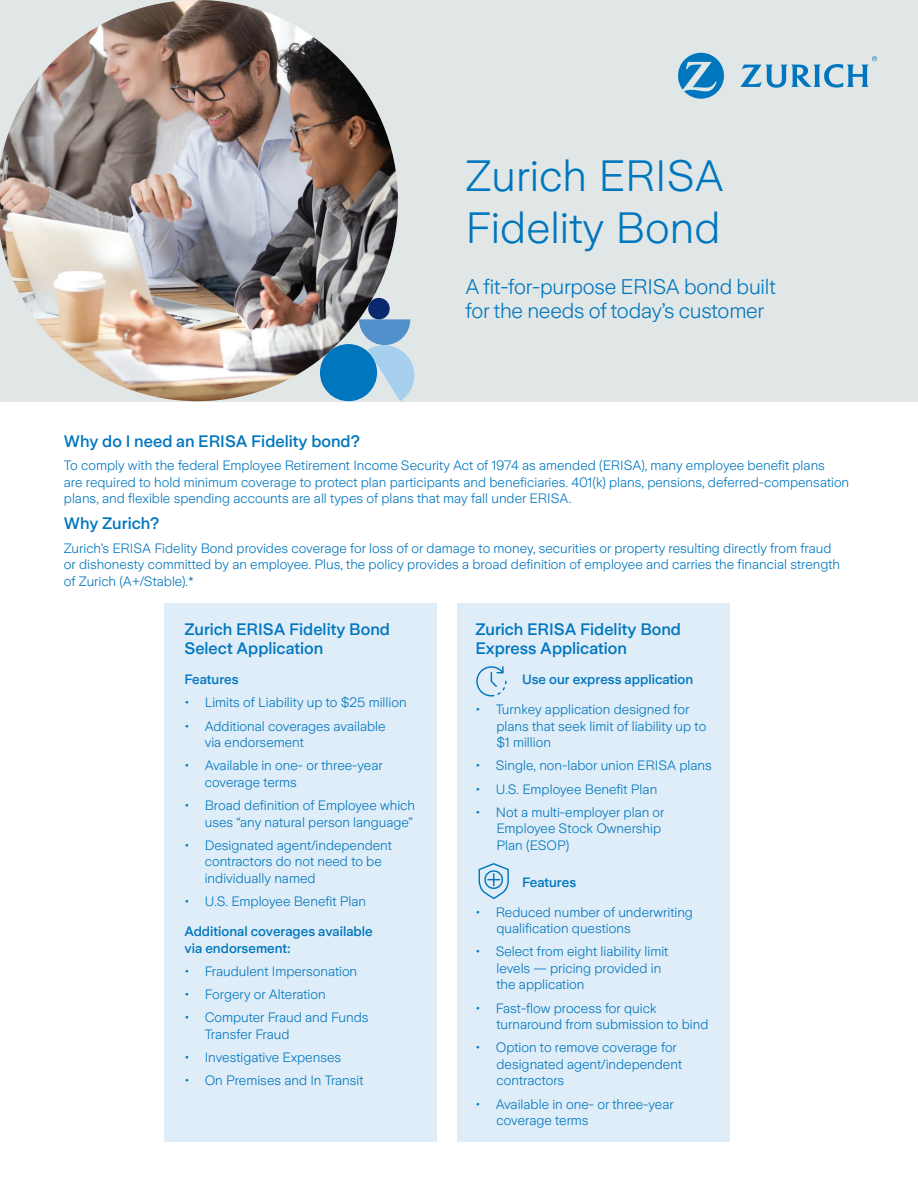
<style>
.page{position:relative;width:918px;height:1188px;background:#fff}
.page>*{position:absolute;margin:0;border:0;box-sizing:border-box;transform-origin:0 0}
.t1{font:300 43.5px/52.1px "Zurich Sans";color:#0076be}
.t2{font:300 21px/24px "Zurich Sans";letter-spacing:-.01em;color:#0076be}
.t3{font:500 16.5px/19.5px "Zurich Sans";color:#0076be}
.t4{font:300 13.5px/16.5px "Zurich Sans";color:#0076be}
.t5{font:500 13.5px/16.5px "Zurich Sans";color:#0076be}
</style>
<div class="page">
<div style="left:457px;top:603px;width:273px;height:539px;background:#deedf8"></div>
<div style="left:165px;top:603px;width:272px;height:539px;background:#deedf8"></div>
<div style="left:0;top:0;width:918px;height:401px;background:#e0e7e6"></div>
<img style="left:0;top:0;width:398px;height:401px">
<svg style="left:678px;top:53px;width:46px;height:46px"></svg>
<svg style="left:740px;top:56px;width:137px;height:32px"></svg>
<div style="left:320px;top:344px;width:57px;height:57px;background:#0076be;border-radius:50%"></div>
<svg style="left:359px;top:319px;width:56px;height:82px"></svg>
<div style="left:368px;top:298px;width:22px;height:21px;background:#09286d;border-radius:50%"></div>
<svg style="left:476px;top:666px;width:31px;height:31px"></svg>
<svg style="left:479px;top:863px;width:30px;height:36px"></svg>
<h1 class="t1" style="left:465px;top:150px;width:260px">Zurich ERISA<br>Fidelity Bond</h1>
<h2 class="t2" style="left:465px;top:275px;width:312px">A fit-for-purpose ERISA bond built for the needs of today’s customer</h2>
<p class="t3" style="left:64px;top:432px;width:298px">Why do I need an ERISA Fidelity bond?</p>
<p class="t4" style="left:64px;top:457px;width:787px">To comply with the federal Employee Retirement Income Security Act of 1974 as amended (ERISA), many employee benefit plans<br>are required to hold minimum coverage to protect plan participants and beneficiaries. 401(k) plans, pensions, deferred-compensation plans, and flexible spending accounts are all types of plans that may fall under ERISA.</p>
<p class="t3" style="left:64px;top:514px;width:97px">Why Zurich?</p>
<p class="t4" style="left:64px;top:540px;width:778px">Zurich’s ERISA Fidelity Bond provides coverage for loss of or damage to money, securities or property resulting directly from fraud or dishonesty committed by an employee. Plus, the policy provides a broad definition of employee and carries the financial strength of Zurich (A+/Stable).*</p>
<p class="t3" style="left:184px;top:619px;width:207px">Zurich ERISA Fidelity Bond<br>Select Application</p>
<p class="t5" style="left:184px;top:671px;width:56px">Features</p>
<p class="t4" style="left:184px;top:695px;width:224px">• Limits of Liability up to $25 million</p>
<p class="t4" style="left:205px;top:718px;width:182px;text-indent:-20px">• Additional coverages available via endorsement</p>
<p class="t4" style="left:205px;top:758px;width:179px;text-indent:-20px">• Available in one- or three-year coverage terms</p>
<p class="t4" style="left:184px;top:797px;width:232px;text-align:right">• Broad definition of Employee which uses “any natural person language”</p>
<p class="t4" style="left:205px;top:837px;width:189px;text-indent:-20px">• Designated agent/independent contractors do not need to be individually named</p>
<p class="t4" style="left:184px;top:893px;width:183px">• U.S. Employee Benefit Plan</p>
<p class="t5" style="left:184px;top:923px;width:190px">Additional coverages available via endorsement:</p>
<p class="t4" style="left:184px;top:963px;width:174px">• Fraudulent Impersonation</p>
<p class="t4" style="left:184px;top:986px;width:143px">• Forgery or Alteration</p>
<p class="t4" style="left:205px;top:1010px;width:165px;text-indent:-20px">• Computer Fraud and Funds<br>Transfer Fraud</p>
<p class="t4" style="left:184px;top:1049px;width:158px">• Investigative Expenses</p>
<p class="t4" style="left:184px;top:1073px;width:181px">• On Premises and In Transit</p>
<p class="t3" style="left:476px;top:619px;width:207px">Zurich ERISA Fidelity Bond<br>Express Application</p>
<p class="t5" style="left:522px;top:671px;width:173px">Use our express application</p>
<p class="t4" style="left:497px;top:701px;width:211px;text-indent:-21px">• Turnkey application designed for plans that seek limit of liability up to $1 million</p>
<p class="t4" style="left:476px;top:758px;width:238px">• Single, non-labor union ERISA plans</p>
<p class="t4" style="left:476px;top:781px;width:183px">• U.S. Employee Benefit Plan</p>
<p class="t4" style="left:497px;top:804px;width:169px;text-indent:-21px">• Not a multi-employer plan or<br>Employee Stock Ownership<br>Plan (ESOP)</p>
<p class="t5" style="left:522px;top:874px;width:56px">Features</p>
<p class="t4" style="left:497px;top:904px;width:198px;text-indent:-21px">• Reduced number of underwriting qualification questions</p>
<p class="t4" style="left:497px;top:944px;width:173px;text-indent:-21px">• Select from eight liability limit levels — pricing provided in the application</p>
<p class="t4" style="left:497px;top:1000px;width:214px;text-indent:-21px">• Fast-flow process for quick turnaround from submission to bind</p>
<p class="t4" style="left:497px;top:1040px;width:187px;text-indent:-21px">• Option to remove coverage for designated agent/independent contractors</p>
<p class="t4" style="left:497px;top:1096px;width:179px;text-indent:-21px">• Available in one- or three-year coverage terms</p>
</div>
